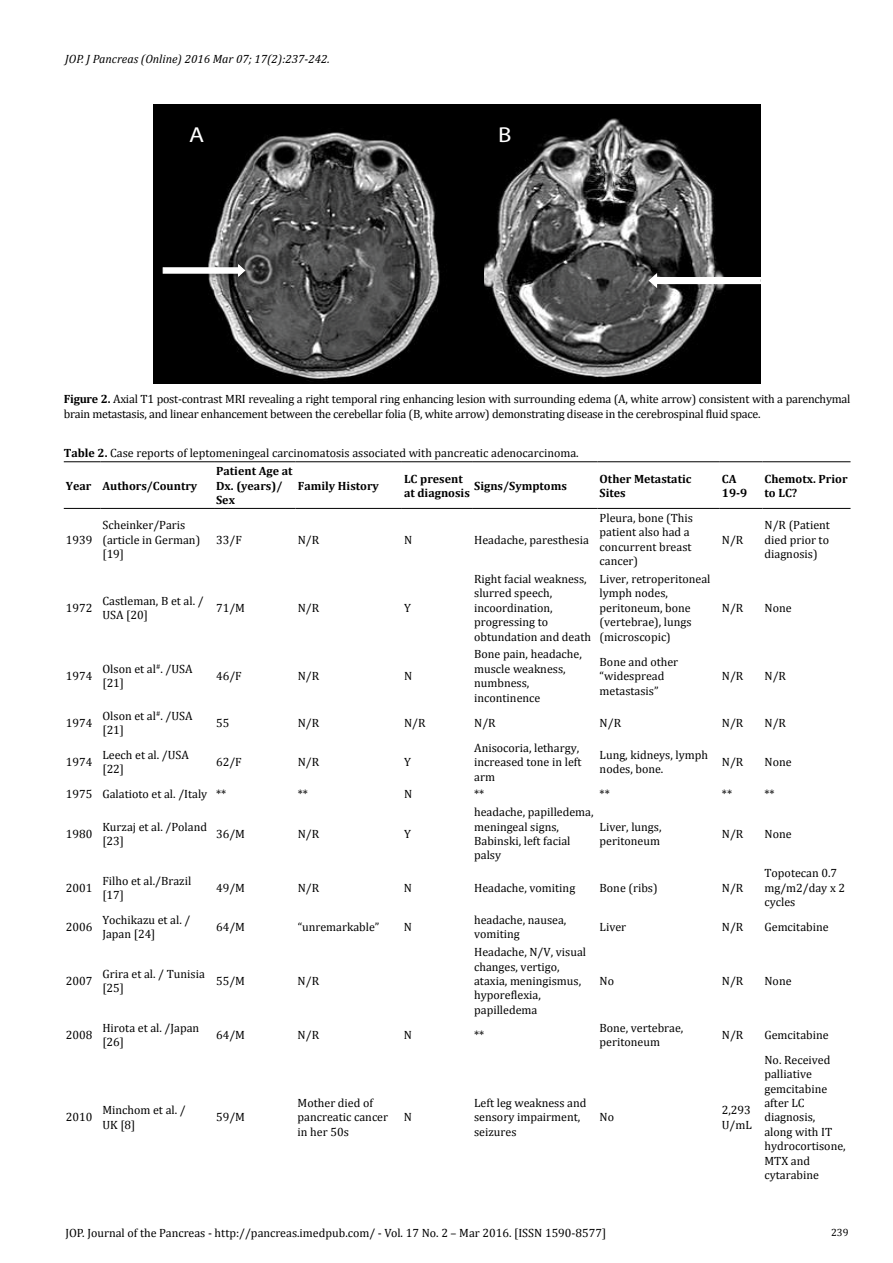
<style>
.page{position:relative;width:893px;height:1263px;background:#fff}
.page>*{position:absolute;margin:0;border:0;box-sizing:border-box;transform-origin:0 0}
.t1{font:700 21.75px "Calibri";color:#fff;scale:1.14 1}
.t2{font:12px/14.4px "Cambria";color:#000}
.t3{font:12px/14.4px "Cambria";letter-spacing:-.02em;color:#000}
.t4{font:700 12px/14.4px "Cambria";color:#000}
.t5{font:italic 12px "Cambria";color:#000}
.t6{font:10.5px "Cambria";color:#000}
.s1{font-weight:700}
</style>
<div class="page">
<img style="left:483px;top:104px;width:278px;height:280px">
<img style="left:153px;top:104px;width:330px;height:280px">
<svg style="left:646px;top:270px;width:115px;height:21px"></svg>
<img style="left:156px;top:261px;width:95px;height:24px">
<svg style="left:162px;top:263px;width:84px;height:15px"></svg>
<img style="left:179px;top:121px;width:35px;height:27px">
<img style="left:488px;top:121px;width:30px;height:27px">
<hr style="left:64px;top:461px;width:36px;height:1px;background:#000">
<hr style="left:100px;top:461px;width:114px;height:1px;background:#000">
<hr style="left:214px;top:461px;width:82px;height:1px;background:#000">
<hr style="left:296px;top:461px;width:106px;height:1px;background:#000">
<hr style="left:402px;top:461px;width:70px;height:1px;background:#000">
<hr style="left:472px;top:461px;width:125px;height:1px;background:#000">
<hr style="left:597px;top:461px;width:123px;height:1px;background:#000">
<hr style="left:720px;top:461px;width:42px;height:1px;background:#000">
<hr style="left:762px;top:461px;width:88px;height:1px;background:#000">
<hr style="left:64px;top:508px;width:36px;height:1px;background:#000">
<hr style="left:100px;top:508px;width:114px;height:1px;background:#000">
<hr style="left:214px;top:508px;width:82px;height:1px;background:#000">
<hr style="left:296px;top:508px;width:106px;height:1px;background:#000">
<hr style="left:402px;top:508px;width:70px;height:1px;background:#000">
<hr style="left:472px;top:508px;width:125px;height:1px;background:#000">
<hr style="left:597px;top:508px;width:123px;height:1px;background:#000">
<hr style="left:720px;top:508px;width:42px;height:1px;background:#000">
<hr style="left:762px;top:508px;width:88px;height:1px;background:#000">
<p class="t5" style="left:65px;top:51px;width:266px">JOP. J Pancreas (Online) 2016 Mar 07; 17(2):237-242.</p>
<h1 class="t1" style="left:189px;top:121px;width:15px">A</h1>
<h1 class="t1" style="left:498px;top:121px;width:13px">B</h1>
<p class="t3" style="left:64px;top:392px;width:788px"><span class="s1">Figure 2.</span> Axial T1 post-contrast MRI revealing a right temporal ring enhancing lesion with surrounding edema (A, white arrow) consistent with a parenchymal brain metastasis, and linear enhancement between the cerebellar folia (B, white arrow) demonstrating disease in the cerebrospinal fluid space.</p>
<p class="t2" style="left:64px;top:446px;width:516px"><span class="s1">Table 2.</span> Case reports of leptomeningeal carcinomatosis associated with pancreatic adenocarcinoma.</p>
<p class="t4" style="left:66px;top:478px;width:133px">Year Authors/Country</p>
<p class="t2" style="left:66px;top:532px;width:28px">1939</p>
<p class="t2" style="left:102px;top:518px;width:99px">Scheinker/Paris (article in German) [19]</p>
<p class="t4" style="left:216px;top:464px;width:78px">Patient Age at<br>Dx. (years)/<br>Sex</p>
<p class="t4" style="left:298px;top:478px;width:83px">Family History</p>
<p class="t4" style="left:404px;top:471px;width:67px">LC present at diagnosis</p>
<p class="t4" style="left:474px;top:478px;width:94px">Signs/Symptoms</p>
<p class="t4" style="left:600px;top:471px;width:93px">Other Metastatic<br>Sites</p>
<p class="t4" style="left:722px;top:471px;width:27px">CA<br>19-9</p>
<p class="t4" style="left:764px;top:471px;width:85px">Chemotx. Prior to LC?</p>
<p class="t2" style="left:216px;top:532px;width:27px">33/F</p>
<p class="t2" style="left:298px;top:532px;width:23px">N/R</p>
<p class="t2" style="left:404px;top:532px;width:10px">N</p>
<p class="t2" style="left:474px;top:532px;width:116px">Headache, paresthesia</p>
<p class="t2" style="left:600px;top:511px;width:95px">Pleura, bone (This patient also had a concurrent breast cancer)</p>
<p class="t2" style="left:722px;top:532px;width:23px">N/R</p>
<p class="t2" style="left:764px;top:518px;width:67px;text-align:justify">N/R (Patient died prior to diagnosis)</p>
<p class="t2" style="left:66px;top:600px;width:28px">1972</p>
<p class="t2" style="left:102px;top:593px;width:103px">Castleman, B et al. /<br>USA [20]</p>
<p class="t2" style="left:216px;top:600px;width:30px">71/M</p>
<p class="t2" style="left:298px;top:600px;width:23px">N/R</p>
<p class="t2" style="left:404px;top:600px;width:8px">Y</p>
<p class="t2" style="left:66px;top:669px;width:28px">1974</p>
<p class="t2" style="left:102px;top:661px;width:92px">Olson et al<sup>#</sup>. /USA [21]</p>
<p class="t2" style="left:216px;top:669px;width:27px">46/F</p>
<p class="t2" style="left:298px;top:669px;width:23px">N/R</p>
<p class="t2" style="left:404px;top:669px;width:10px">N</p>
<p class="t2" style="left:474px;top:572px;width:118px">Right facial weakness, slurred speech, incoordination, progressing to obtundation and death</p>
<p class="t2" style="left:600px;top:572px;width:112px">Liver, retroperitoneal lymph nodes, peritoneum, bone (vertebrae), lungs (microscopic)</p>
<p class="t2" style="left:474px;top:647px;width:109px">Bone pain, headache, muscle weakness, numbness, incontinence</p>
<p class="t2" style="left:600px;top:654px;width:80px">Bone and other “widespread metastasis”</p>
<p class="t2" style="left:722px;top:600px;width:23px">N/R</p>
<p class="t2" style="left:764px;top:600px;width:29px">None</p>
<p class="t2" style="left:722px;top:669px;width:23px">N/R</p>
<p class="t2" style="left:764px;top:669px;width:23px">N/R</p>
<p class="t2" style="left:66px;top:715px;width:28px">1974</p>
<p class="t2" style="left:102px;top:708px;width:92px">Olson et al<sup>#</sup>. /USA [21]</p>
<p class="t2" style="left:216px;top:715px;width:15px">55</p>
<p class="t2" style="left:298px;top:715px;width:23px">N/R</p>
<p class="t2" style="left:404px;top:715px;width:23px">N/R</p>
<p class="t2" style="left:474px;top:715px;width:23px">N/R</p>
<p class="t2" style="left:600px;top:715px;width:23px">N/R</p>
<p class="t2" style="left:722px;top:715px;width:23px">N/R</p>
<p class="t2" style="left:764px;top:715px;width:23px">N/R</p>
<p class="t2" style="left:66px;top:755px;width:28px">1974</p>
<p class="t2" style="left:102px;top:748px;width:88px">Leech et al. /USA [22]</p>
<p class="t2" style="left:216px;top:755px;width:27px">62/F</p>
<p class="t2" style="left:298px;top:755px;width:23px">N/R</p>
<p class="t2" style="left:404px;top:755px;width:8px">Y</p>
<p class="t2" style="left:474px;top:740px;width:109px">Anisocoria, lethargy, increased tone in left arm</p>
<p class="t2" style="left:600px;top:748px;width:110px">Lung, kidneys, lymph nodes, bone.</p>
<p class="t2" style="left:722px;top:755px;width:23px">N/R</p>
<p class="t2" style="left:764px;top:755px;width:29px">None</p>
<p class="t2" style="left:66px;top:787px;width:162px">1975 Galatioto et al. /Italy **</p>
<p class="t2" style="left:298px;top:787px;width:12px">**</p>
<p class="t2" style="left:404px;top:787px;width:10px">N</p>
<p class="t2" style="left:474px;top:787px;width:12px">**</p>
<p class="t2" style="left:600px;top:787px;width:12px">**</p>
<p class="t2" style="left:722px;top:787px;width:12px">**</p>
<p class="t2" style="left:764px;top:787px;width:12px">**</p>
<p class="t2" style="left:66px;top:826px;width:28px">1980</p>
<p class="t2" style="left:102px;top:819px;width:106px">Kurzaj et al. /Poland [23]</p>
<p class="t2" style="left:216px;top:826px;width:30px">36/M</p>
<p class="t2" style="left:298px;top:826px;width:23px">N/R</p>
<p class="t2" style="left:404px;top:826px;width:8px">Y</p>
<p class="t2" style="left:474px;top:805px;width:121px">headache, papilledema, meningeal signs,<br>Babinski, left facial palsy</p>
<p class="t2" style="left:600px;top:819px;width:63px">Liver, lungs, peritoneum</p>
<p class="t2" style="left:722px;top:826px;width:23px">N/R</p>
<p class="t2" style="left:764px;top:826px;width:29px">None</p>
<p class="t2" style="left:66px;top:880px;width:28px">2001</p>
<p class="t2" style="left:102px;top:873px;width:90px">Filho et al./Brazil [17]</p>
<p class="t2" style="left:216px;top:880px;width:30px">49/M</p>
<p class="t2" style="left:298px;top:880px;width:23px">N/R</p>
<p class="t2" style="left:404px;top:880px;width:10px">N</p>
<p class="t2" style="left:474px;top:880px;width:103px">Headache, vomiting</p>
<p class="t2" style="left:600px;top:880px;width:60px">Bone (ribs)</p>
<p class="t2" style="left:722px;top:880px;width:23px">N/R</p>
<p class="t2" style="left:764px;top:866px;width:82px">Topotecan 0.7 mg/m2/day x 2 cycles</p>
<p class="t2" style="left:66px;top:920px;width:28px">2006</p>
<p class="t2" style="left:102px;top:912px;width:89px">Yochikazu et al. /<br>Japan [24]</p>
<p class="t2" style="left:216px;top:920px;width:30px">64/M</p>
<p class="t2" style="left:298px;top:920px;width:83px">“unremarkable”</p>
<p class="t2" style="left:404px;top:920px;width:10px">N</p>
<p class="t2" style="left:474px;top:912px;width:94px">headache, nausea, vomiting</p>
<p class="t2" style="left:600px;top:920px;width:28px">Liver</p>
<p class="t2" style="left:722px;top:920px;width:23px">N/R</p>
<p class="t2" style="left:764px;top:920px;width:66px">Gemcitabine</p>
<p class="t2" style="left:66px;top:974px;width:28px">2007</p>
<p class="t2" style="left:102px;top:966px;width:104px">Grira et al. / Tunisia [25]</p>
<p class="t2" style="left:216px;top:974px;width:30px">55/M</p>
<p class="t2" style="left:298px;top:974px;width:23px">N/R</p>
<p class="t2" style="left:474px;top:945px;width:114px">Headache, N/V, visual changes, vertigo, ataxia, meningismus, hyporeflexia, papilledema</p>
<p class="t2" style="left:600px;top:974px;width:16px">No</p>
<p class="t2" style="left:722px;top:974px;width:23px">N/R</p>
<p class="t2" style="left:764px;top:974px;width:29px">None</p>
<p class="t2" style="left:66px;top:1027px;width:28px">2008</p>
<p class="t2" style="left:102px;top:1020px;width:98px">Hirota et al. /Japan [26]</p>
<p class="t2" style="left:216px;top:1027px;width:30px">64/M</p>
<p class="t2" style="left:298px;top:1027px;width:23px">N/R</p>
<p class="t2" style="left:404px;top:1027px;width:10px">N</p>
<p class="t2" style="left:474px;top:1027px;width:12px">**</p>
<p class="t2" style="left:600px;top:1020px;width:85px">Bone, vertebrae, peritoneum</p>
<p class="t2" style="left:722px;top:1027px;width:23px">N/R</p>
<p class="t2" style="left:764px;top:1027px;width:66px">Gemcitabine</p>
<p class="t2" style="left:66px;top:1110px;width:28px">2010</p>
<p class="t2" style="left:102px;top:1103px;width:85px">Minchom et al. /<br>UK [8]</p>
<p class="t2" style="left:216px;top:1110px;width:30px">59/M</p>
<p class="t2" style="left:298px;top:1096px;width:92px">Mother died of pancreatic cancer in her 50s</p>
<p class="t2" style="left:404px;top:1110px;width:10px">N</p>
<p class="t2" style="left:474px;top:1096px;width:114px">Left leg weakness and sensory impairment, seizures</p>
<p class="t2" style="left:600px;top:1110px;width:16px">No</p>
<p class="t2" style="left:722px;top:1103px;width:32px">2,293<br>U/mL</p>
<p class="t2" style="left:764px;top:1052px;width:83px">No. Received palliative gemcitabine after LC diagnosis, along with IT hydrocortisone,<br>MTX and cytarabine</p>
<p class="t2" style="left:65px;top:1226px;width:542px">JOP. Journal of the Pancreas - http://pancreas.imedpub.com/ - Vol. 17 No. 2 – Mar 2016. [ISSN 1590-8577]</p>
<p class="t6" style="left:831px;top:1226px;width:19px">239</p>
</div>
